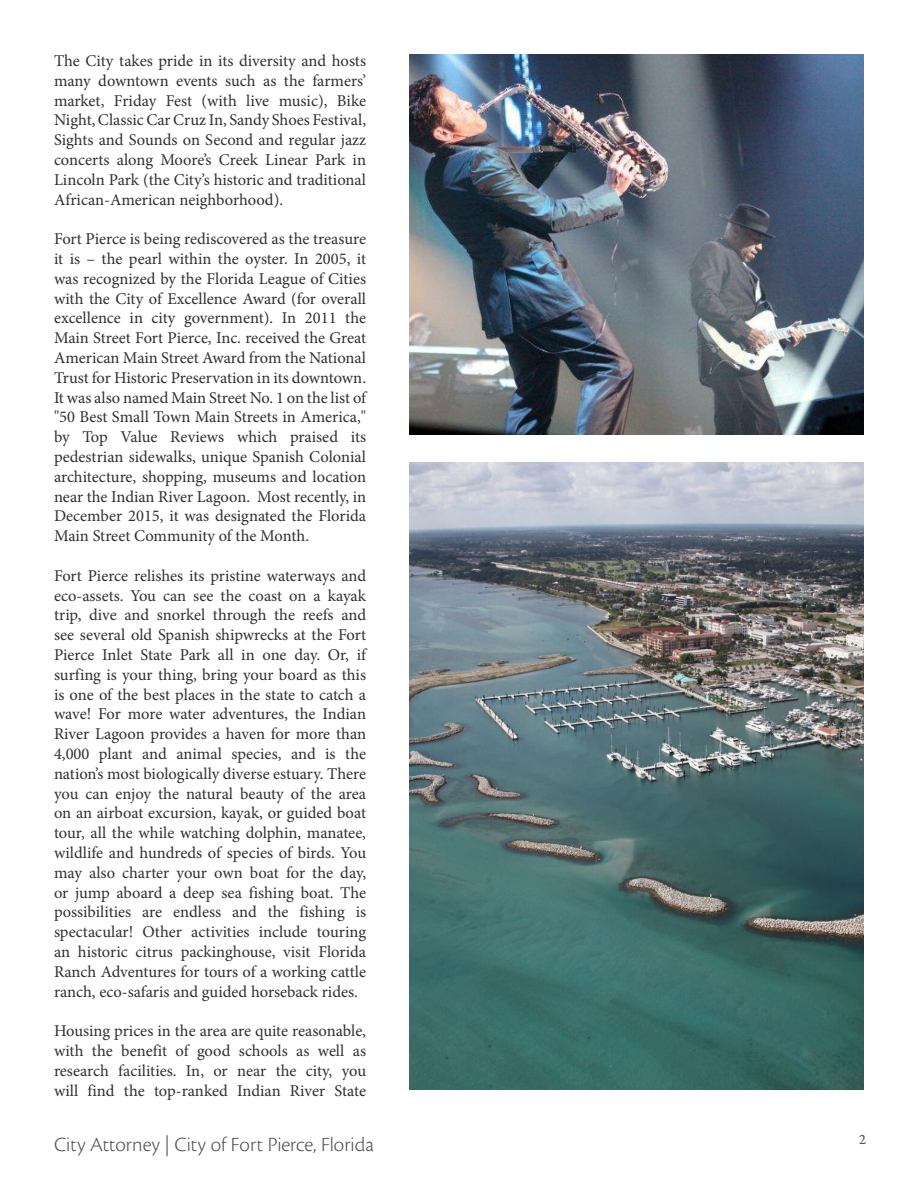
<style>
.page{position:relative;width:918px;height:1188px;background:#fff}
.page>*{position:absolute;margin:0;border:0;box-sizing:border-box;transform-origin:0 0}
.t1{font:300 21px "Cronos Pro";letter-spacing:-.005em;color:#4d4e4f}
.main_pragraph{font:16.5px/19.8px "Minion Pro";color:#312f30;text-align:justify}
.t2{font:15px "Arno Pro";color:#4d4e4f}
</style>
<div class="page">
<img style="left:410px;top:54px;width:454px;height:381px">
<img style="left:410px;top:462px;width:454px;height:627px">
<p class="main_pragraph" style="left:54px;top:51px;width:314px">The City takes pride in its diversity and hosts many downtown events such as the farmers’ market, Friday Fest (with live music), Bike Night, Classic Car Cruz In, Sandy Shoes Festival, Sights and Sounds on Second and regular jazz concerts along Moore’s Creek Linear Park in Lincoln Park (the City’s historic and traditional African-American neighborhood).</p>
<p class="main_pragraph" style="left:54px;top:229px;width:314px">Fort Pierce is being rediscovered as the treasure it is – the pearl within the oyster. In 2005, it was recognized by the Florida League of Cities with the City of Excellence Award (for overall excellence in city government). In 2011 the Main Street Fort Pierce, Inc. received the Great American Main Street Award from the National Trust for Historic Preservation in its downtown.<br>It was also named Main Street No. 1 on the list of "50 Best Small Town Main Streets in America," by Top Value Reviews which praised its pedestrian sidewalks, unique Spanish Colonial architecture, shopping, museums and location near the Indian River Lagoon. Most recently, in December 2015, it was designated the Florida Main Street Community of the Month.</p>
<p class="main_pragraph" style="left:54px;top:566px;width:314px">Fort Pierce relishes its pristine waterways and eco-assets. You can see the coast on a kayak trip, dive and snorkel through the reefs and see several old Spanish shipwrecks at the Fort Pierce Inlet State Park all in one day. Or, if surfing is your thing, bring your board as this is one of the best places in the state to catch a wave! For more water adventures, the Indian River Lagoon provides a haven for more than 4,000 plant and animal species, and is the nation’s most biologically diverse estuary. There you can enjoy the natural beauty of the area on an airboat excursion, kayak, or guided boat tour, all the while watching dolphin, manatee, wildlife and hundreds of species of birds. You may also charter your own boat for the day, or jump aboard a deep sea fishing boat. The possibilities are endless and the fishing is spectacular! Other activities include touring an historic citrus packinghouse, visit Florida Ranch Adventures for tours of a working cattle ranch, eco-safaris and guided horseback rides.</p>
<p class="main_pragraph" style="left:54px;top:1021px;width:314px">Housing prices in the area are quite reasonable, with the benefit of good schools as well as research facilities. In, or near the city, you will find the top-ranked Indian River State</p>
<p class="t1" style="left:54px;top:1132px;width:321px">City Attorney | City of Fort Pierce, Florida</p>
<p class="t2" style="left:859px;top:1131px;width:9px">2</p>
</div>
